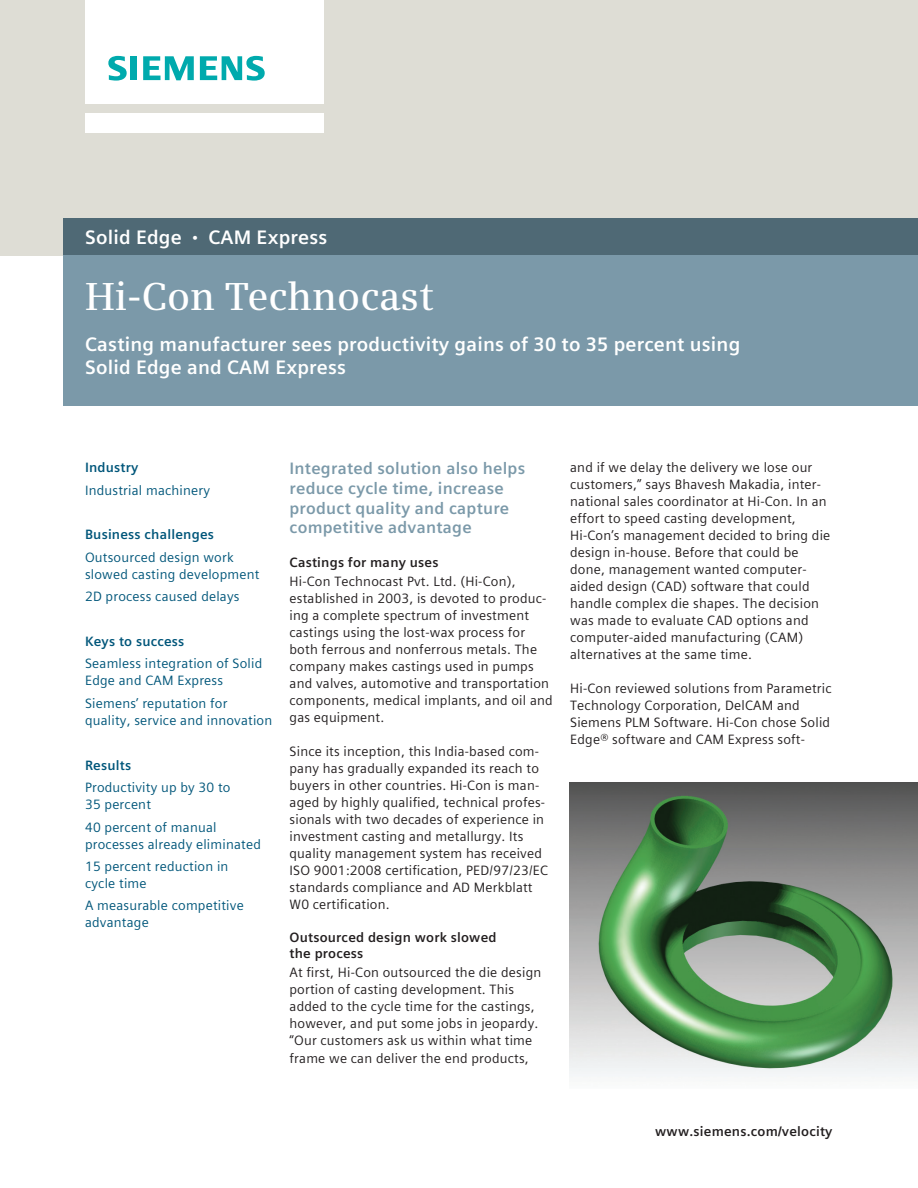
<style>
.page{position:relative;width:918px;height:1188px;background:#fff}
.page>*{position:absolute;margin:0;border:0;box-sizing:border-box;transform-origin:0 0}
.t1{font:600 39px "Siemens Serif";color:#fff}
.t2{font:700 19.5px/23.4px "Siemens Sans Global";letter-spacing:.01em;color:#fff}
.t3{font:700 16.5px/19.8px "Siemens Sans Global";letter-spacing:.015em;color:#7b99a9}
.t4{font:13.5px/17px "Siemens Sans Global";letter-spacing:.015em;color:#231f20}
.t5{font:13.5px/17px "Siemens Sans Global";letter-spacing:.015em;color:#00567a}
.t6{font:700 13.5px/16.2px "Siemens Sans Global";letter-spacing:.015em;color:#231f20}
.t7{font:700 13.5px "Siemens Sans Global";letter-spacing:.015em;color:#00567a}
.s1{font-size:12px}
</style>
<div class="page">
<div style="left:0;top:0;width:918px;height:255px;background:#deddd5"></div>
<img style="left:570px;top:782px;width:348px;height:296px">
<div style="left:85px;top:113px;width:238px;height:19px;background:#fff"></div>
<div style="left:85px;top:0;width:238px;height:104px;background:#fff"></div>
<svg style="left:108px;top:56px;width:19px;height:25px"></svg>
<div style="left:130px;top:56px;width:7px;height:24px;background:#00aaad"></div>
<svg style="left:143px;top:56px;width:51px;height:24px"></svg>
<svg style="left:200px;top:56px;width:65px;height:25px"></svg>
<div style="left:64px;top:218px;width:854px;height:37px;background:#4f6975"></div>
<div style="left:64px;top:255px;width:854px;height:151px;background:#7b99a9"></div>
<h2 class="t2" style="left:85px;top:227px;width:244px">Solid Edge <span class="s1">•</span> CAM Express</h2>
<h1 class="t1" style="left:85px;top:274px;width:350px">Hi-Con Technocast</h1>
<h2 class="t2" style="left:85px;top:334px;width:657px">Casting manufacturer sees productivity gains of 30 to 35 percent using<br>Solid Edge and CAM Express</h2>
<p class="t7" style="left:85px;top:462px;width:55px">Industry</p>
<p class="t5" style="left:85px;top:482px;width:127px">Industrial machinery</p>
<p class="t7" style="left:85px;top:529px;width:131px">Business challenges</p>
<p class="t5" style="left:85px;top:550px;width:176px">Outsourced design work slowed casting development</p>
<p class="t5" style="left:85px;top:589px;width:156px">2D process caused delays</p>
<p class="t7" style="left:85px;top:636px;width:101px">Keys to success</p>
<p class="t5" style="left:85px;top:656px;width:179px">Seamless integration of Solid<br>Edge and CAM Express</p>
<p class="t5" style="left:85px;top:696px;width:189px">Siemens’ reputation for quality, service and innovation</p>
<p class="t7" style="left:85px;top:760px;width:48px">Results</p>
<p class="t5" style="left:85px;top:780px;width:147px">Productivity up by 30 to<br>35 percent</p>
<p class="t5" style="left:85px;top:819px;width:177px">40 percent of manual processes already eliminated</p>
<p class="t5" style="left:85px;top:859px;width:145px">15 percent reduction in cycle time</p>
<p class="t5" style="left:85px;top:898px;width:160px">A measurable competitive advantage</p>
<p class="t3" style="left:290px;top:460px;width:237px">Integrated solution also helps reduce cycle time, increase product quality and capture competitive advantage</p>
<p class="t6" style="left:290px;top:555px;width:151px">Castings for many uses</p>
<p class="t4" style="left:290px;top:574px;width:265px">Hi-Con Technocast Pvt. Ltd. (Hi-Con), established in 2003, is devoted to produc&shy;ing a complete spectrum of investment castings using the lost-wax process for both ferrous and nonferrous metals. The company makes castings used in pumps and valves, automotive and transportation components, medical implants, and oil and gas equipment.</p>
<p class="t4" style="left:290px;top:744px;width:260px">Since its inception, this India-based com&shy;pany has gradually expanded its reach to buyers in other countries. Hi-Con is man&shy;aged by highly qualified, technical profes&shy;sionals with two decades of experience in investment casting and metallurgy. Its quality management system has received ISO 9001:2008 certification, PED/97/23/EC standards compliance and AD Merkblatt W0 certification.</p>
<p class="t6" style="left:290px;top:930px;width:209px">Outsourced design work slowed the process</p>
<p class="t4" style="left:290px;top:964px;width:253px">At first, Hi-Con outsourced the die design portion of casting development. This added to the cycle time for the castings, however, and put some jobs in jeopardy. “Our customers ask us within what time frame we can deliver the end products,</p>
<p class="t4" style="left:570px;top:460px;width:262px">and if we delay the delivery we lose our customers,” says Bhavesh Makadia, inter&shy;national sales coordinator at Hi-Con. In an effort to speed casting development, Hi-Con’s management decided to bring die design in-house. Before that could be done, management wanted computer&shy;aided design (CAD) software that could handle complex die shapes. The decision was made to evaluate CAD options and computer-aided manufacturing (CAM) alternatives at the same time.</p>
<p class="t4" style="left:570px;top:681px;width:263px">Hi-Con reviewed solutions from Parametric Technology Corporation, DelCAM and Siemens PLM Software. Hi-Con chose Solid Edge® software and CAM Express soft-</p>
<p class="t6" style="left:655px;top:1124px;width:179px">www.siemens.com/velocity</p>
</div>
